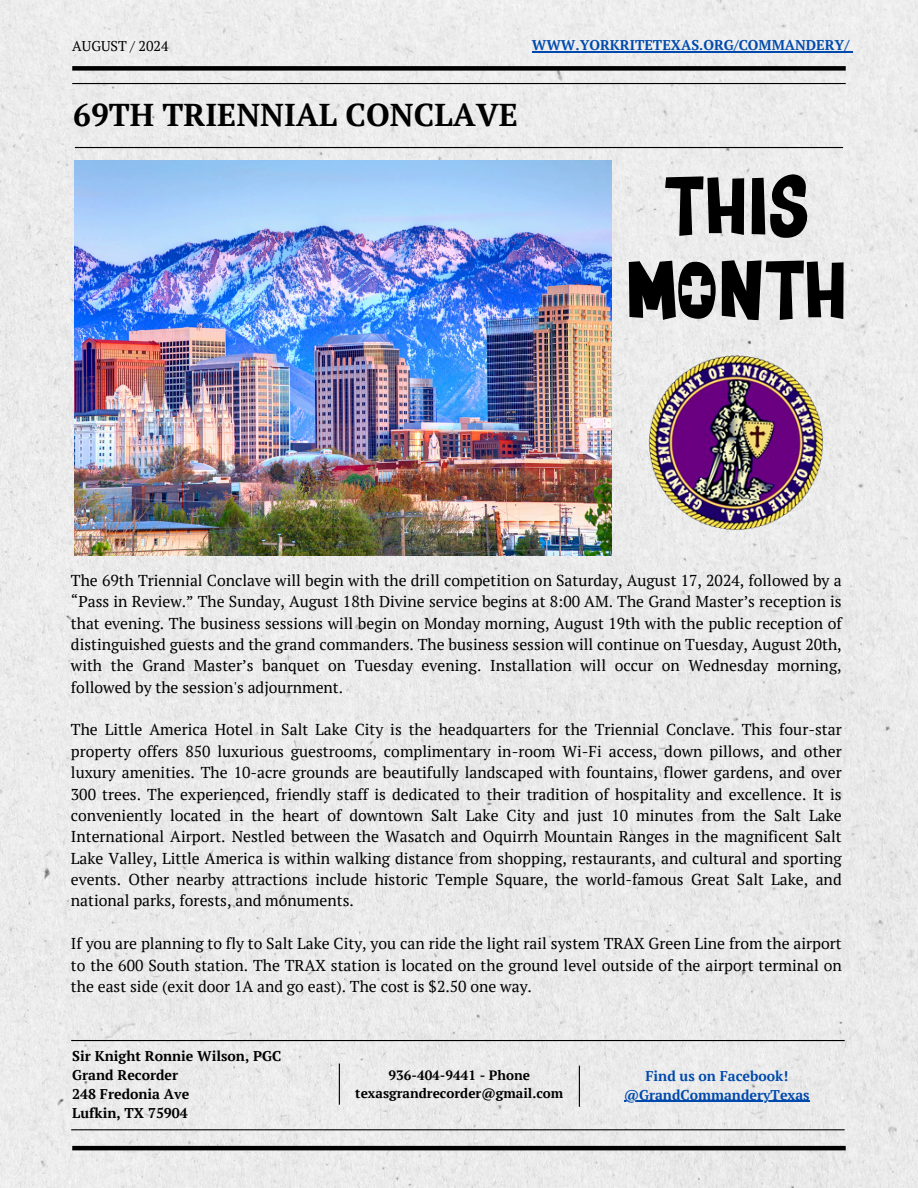
<style>
.page{position:relative;width:918px;height:1188px;background:#fff}
.page>*{position:absolute;margin:0;border:0;box-sizing:border-box;transform-origin:0 0}
.t1{font:700 31.5px "PT Serif";color:#000}
.t2{font:15.75px/21.3px "PT Serif";color:#000;text-align:justify}
.t3{font:700 14.1px "PT Serif";color:#004aad}
.t4{font:700 14.1px "PT Serif";color:#000}
.t5{font:14.1px "PT Serif";color:#000}
.t6{font:700 13.5px "PT Serif";color:#000}
</style>
<div class="page">
<img style="left:0;top:0;width:918px;height:1188px">
<div style="left:72px;top:66px;width:774px;height:5px;background:#000"></div>
<hr style="left:72px;top:1146px;width:774px;height:4px;background:#000">
<hr style="left:72px;top:83px;width:774px;height:1px;background:#000">
<hr style="left:75px;top:147px;width:768px;height:1px;background:#000">
<hr style="left:71px;top:1129px;width:774px;height:1px;background:#000">
<hr style="left:339px;top:1064px;width:1px;height:41px;background:#000">
<hr style="left:579px;top:1066px;width:1px;height:41px;background:#000">
<hr style="left:624px;top:1101px;width:186px;height:1px;background:#004aad">
<hr style="left:71px;top:1040px;width:774px;height:1px;background:#000">
<img style="left:75px;top:160px;width:537px;height:395px">
<img style="left:639px;top:346px;width:194px;height:194px">
<svg style="left:665px;top:176px;width:79px;height:60px;background:#737373"></svg>
<svg style="left:752px;top:174px;width:56px;height:65px;background:#5c5c5c"></svg>
<svg style="left:722px;top:260px;width:122px;height:60px;background:#626262"></svg>
<svg style="left:629px;top:257px;width:87px;height:63px;background:#595959"></svg>
<hr style="left:532px;top:52px;width:317px;height:1px;background:#004aad">
<p class="t5" style="left:72px;top:36px;width:98px">AUGUST / 2024</p>
<p class="t3" style="left:532px;top:36px;width:319px">WWW.YORKRITETEXAS.ORG/COMMANDERY/</p>
<p class="t1" style="left:73px;top:93px;width:446px">69TH TRIENNIAL CONCLAVE</p>
<p class="t2" style="left:71px;top:569px;width:772px">The 69th Triennial Conclave will begin with the drill competition on Saturday, August 17, 2024, followed by a “Pass in Review.” The Sunday, August 18th Divine service begins at 8:00 AM. The Grand Master’s reception is that evening. The business sessions will begin on Monday morning, August 19th with the public reception of distinguished guests and the grand commanders. The business session will continue on Tuesday, August 20th, with the Grand Master’s banquet on Tuesday evening. Installation will occur on Wednesday morning, followed by the session's adjournment.</p>
<p class="t2" style="left:71px;top:719px;width:772px">The Little America Hotel in Salt Lake City is the headquarters for the Triennial Conclave. This four-star property offers 850 luxurious guestrooms, complimentary in-room Wi-Fi access, down pillows, and other luxury amenities. The 10-acre grounds are beautifully landscaped with fountains, flower gardens, and over 300 trees. The experienced, friendly staff is dedicated to their tradition of hospitality and excellence. It is conveniently located in the heart of downtown Salt Lake City and just 10 minutes from the Salt Lake International Airport. Nestled between the Wasatch and Oquirrh Mountain Ranges in the magnificent Salt Lake Valley, Little America is within walking distance from shopping, restaurants, and cultural and sporting events. Other nearby attractions include historic Temple Square, the world-famous Great Salt Lake, and national parks, forests, and monuments.</p>
<p class="t2" style="left:71px;top:933px;width:772px">If you are planning to fly to Salt Lake City, you can ride the light rail system TRAX Green Line from the airport to the 600 South station. The TRAX station is located on the ground level outside of the airport terminal on the east side (exit door 1A and go east). The cost is $2.50 one way.</p>
<h3 class="t4" style="left:72px;top:1046px;width:211px">Sir Knight Ronnie Wilson, PGC</h3>
<h4 class="t4" style="left:72px;top:1066px;width:108px">Grand Recorder</h4>
<h1 class="t4" style="left:72px;top:1085px;width:119px">248 Fredonia Ave</h1>
<p class="t4" style="left:72px;top:1104px;width:117px">Lufkin, TX 75904</p>
<p class="t6" style="left:389px;top:1066px;width:143px">936-404-9441 - Phone</p>
<p class="t6" style="left:355px;top:1084px;width:210px">texasgrandrecorder@gmail.com</p>
<p class="t3" style="left:646px;top:1066px;width:144px">Find us on Facebook!</p>
<h2 class="t3" style="left:624px;top:1085px;width:187px">@GrandCommanderyTexas</h2>
</div>
